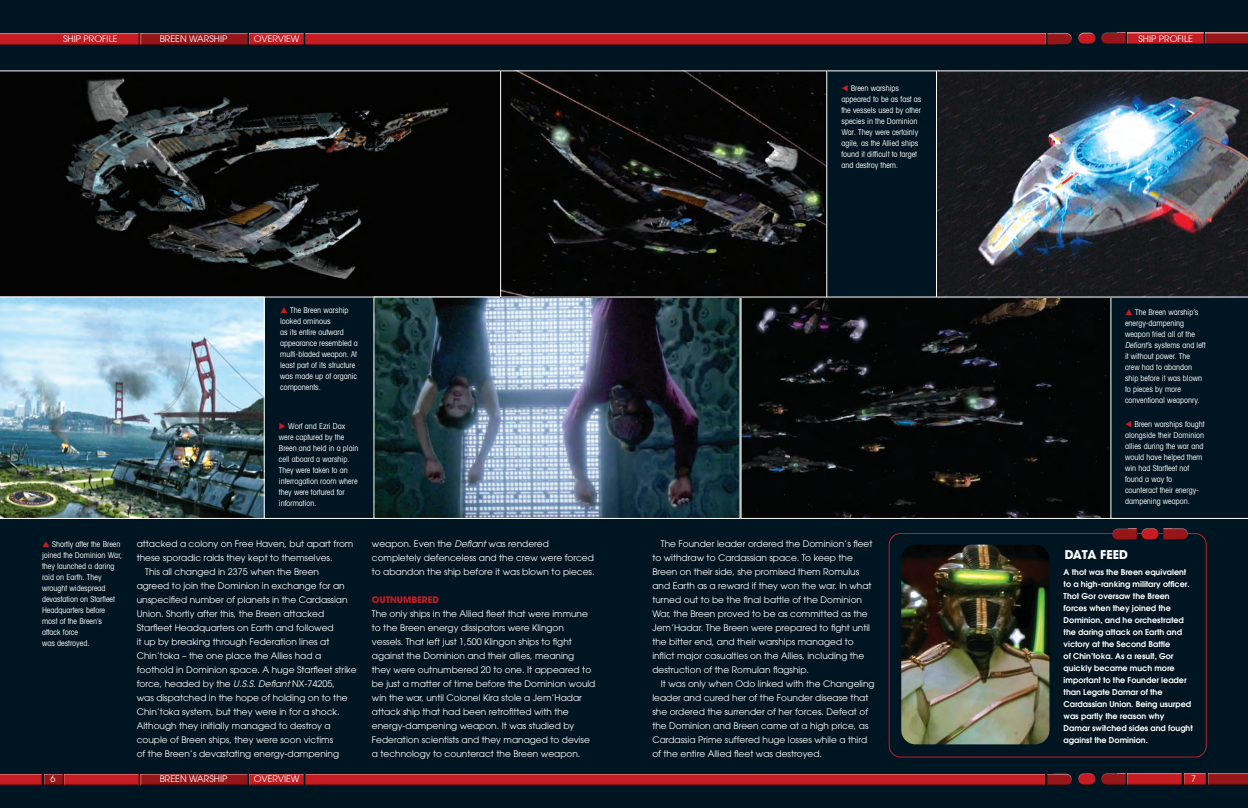
<style>
.page{position:relative;width:1248px;height:808px;background:#fff}
.page>*{position:absolute;margin:0;border:0;box-sizing:border-box;transform-origin:0 0}
.t1{font:700 12px "Avant Garde";letter-spacing:-.01em;color:#fff}
.t2{font:9px/14px "Avant Garde";color:#fff}
.t3{font:700 9px "Avant Garde";letter-spacing:-.005em;color:#c61c22}
.t4{font:condensed 8px/11px "Avant Garde LT";color:#fff}
.t5{font:600 8px/12px "Avant Garde LT";color:#fff}
.s1{color:#c61c22}
.s2{font-style:italic}
.s3{font-family:"Avant Garde LT";font-style:italic}
</style>
<div class="page">
<div style="left:0;top:0;width:1247px;height:808px;background:#001522"></div>
<div style="left:888px;top:533px;width:318px;height:224px;border:1px solid #c61c22;border-radius:11px"></div>
<div style="left:1099px;top:32px;width:27px;height:12px;background:#231f20;opacity:.75"></div>
<div style="left:1099px;top:773px;width:27px;height:12px;background:#231f20;opacity:.75"></div>
<div style="left:1046px;top:32px;width:26px;height:13px;background:#231f20;opacity:.75"></div>
<div style="left:1046px;top:773px;width:26px;height:12px;background:#231f20;opacity:.75"></div>
<div style="left:1126px;top:32px;width:78px;height:12px;background:#231f20;opacity:.75"></div>
<div style="left:1126px;top:773px;width:56px;height:12px;background:#c61c22"></div>
<div style="left:1183px;top:773px;width:23px;height:12px;background:#c61c22"></div>
<div style="left:305px;top:32px;width:740px;height:13px;background:#231f20;opacity:.75"></div>
<div style="left:305px;top:773px;width:740px;height:12px;background:#231f20;opacity:.75"></div>
<div style="left:248px;top:32px;width:56px;height:13px;background:#231f20;opacity:.75"></div>
<div style="left:248px;top:773px;width:56px;height:12px;background:#231f20;opacity:.75"></div>
<div style="left:139px;top:32px;width:109px;height:13px;background:#231f20;opacity:.75"></div>
<div style="left:139px;top:773px;width:109px;height:12px;background:#231f20;opacity:.75"></div>
<div style="left:43px;top:773px;width:21px;height:12px;background:#231f20;opacity:.75"></div>
<div style="left:0;top:32px;width:140px;height:13px;background:#231f20;opacity:.75"></div>
<div style="left:63px;top:773px;width:77px;height:12px;background:#231f20;opacity:.75"></div>
<div style="left:0;top:773px;width:43px;height:12px;background:#231f20;opacity:.75"></div>
<div style="left:1204px;top:32px;width:43px;height:12px;background:#231f20;opacity:.75"></div>
<div style="left:1207px;top:773px;width:40px;height:12px;background:#961619"></div>
<div style="left:1077px;top:31px;width:19px;height:10px;background:#fff;opacity:.75"></div>
<div style="left:1077px;top:34px;width:20px;height:10px;background:#231f20;opacity:.75"></div>
<div style="left:1077px;top:772px;width:19px;height:10px;background:#fff;opacity:.75"></div>
<div style="left:1077px;top:775px;width:20px;height:10px;background:#231f20;opacity:.75"></div>
<img style="left:901px;top:545px;width:148px;height:199px">
<svg style="left:0;top:70px;width:500px;height:228px;background:#121413"></svg>
<img style="left:0;top:297px;width:265px;height:222px">
<img style="left:375px;top:299px;width:363px;height:218px">
<div style="left:373px;top:297px;width:367px;height:222px;border:1px solid #fff"></div>
<img style="left:742px;top:299px;width:367px;height:218px">
<div style="left:740px;top:297px;width:371px;height:222px;border:1px solid #fff"></div>
<img style="left:935px;top:70px;width:312px;height:228px">
<div style="left:1162px;top:527px;width:27px;height:10px;background:#001522"></div>
<div style="left:1162px;top:528px;width:26px;height:12px;background:#231f20;opacity:.75"></div>
<div style="left:1110px;top:527px;width:27px;height:10px;background:#001522"></div>
<div style="left:1111px;top:528px;width:26px;height:12px;background:#231f20;opacity:.75"></div>
<div style="left:1140px;top:527px;width:19px;height:10px;background:#fff;opacity:.75"></div>
<div style="left:1140px;top:530px;width:20px;height:10px;background:#231f20;opacity:.75"></div>
<svg style="left:502px;top:72px;width:323px;height:224px;background:#0f1010"></svg>
<hr style="left:263px;top:518px;width:113px;height:1px;background:#fff">
<hr style="left:827px;top:70px;width:108px;height:1px;background:#fff">
<hr style="left:1110px;top:518px;width:137px;height:1px;background:#fff">
<p class="t2" style="left:63px;top:31px;width:56px">SHIP PROFILE</p>
<p class="t2" style="left:160px;top:32px;width:69px">BREEN WARSHIP</p>
<p class="t2" style="left:254px;top:32px;width:47px">OVERVIEW</p>
<p class="t4" style="left:841px;top:83px;width:81px"><span class="s1">▼</span> Breen warships appeared to be as fast as the vessels used by other species in the Dominion<br>War. They were certainly agile, as the Allied ships found it difficult to target and destroy them.</p>
<p class="t2" style="left:1138px;top:31px;width:56px">SHIP PROFILE</p>
<p class="t4" style="left:280px;top:305px;width:79px;text-indent:10px">The Breen warship looked ominous<br>as its entire outward appearance resembled a multi-bladed weapon. At least part of its structure was made up of organic components.</p>
<p class="t4" style="left:1124px;top:307px;width:82px;text-indent:10px">The Breen warship’s energy-dampening weapon fried all of the<br><span class="s2">Defiant’</span>s systems and left it without power. The crew had to abandon ship before it was blown to pieces by more conventional weaponry.</p>
<p class="t4" style="left:279px;top:421px;width:81px"><span class="s1">◆</span> Worf and Ezri Dax were captured by the<br>Breen and held in a plain cell aboard a warship.<br>They were taken to an interrogation room where they were tortured for information.</p>
<p class="t4" style="left:1124px;top:419px;width:81px"><span class="s1">▼</span> Breen warships fought alongside their Dominion allies during the war and would have helped them win had Starfleet not found a way to counteract their energy&shy;dampening weapon.</p>
<p class="t2" style="left:137px;top:537px;width:218px">attacked a colony on Free Haven, but apart from</p>
<p class="t2" style="left:137px;top:551px;width:197px">these sporadic raids they kept to themselves.</p>
<p class="t2" style="left:145px;top:565px;width:175px">This all changed in 2375 when the Breen</p>
<p class="t2" style="left:137px;top:579px;width:209px">agreed to join the Dominion in exchange for an</p>
<p class="t2" style="left:137px;top:593px;width:212px">unspecified number of planets in the Cardassian</p>
<p class="t2" style="left:137px;top:607px;width:189px">Union. Shortly after this, the Breen attacked</p>
<p class="t2" style="left:137px;top:621px;width:198px">Starfleet Headquarters on Earth and followed</p>
<p class="t2" style="left:137px;top:635px;width:194px">it up by breaking through Federation lines at</p>
<p class="t2" style="left:137px;top:649px;width:186px">Chin’toka – the one place the Allies had a</p>
<p class="t2" style="left:137px;top:663px;width:221px">foothold in Dominion space. A huge Starfleet strike</p>
<p class="t2" style="left:137px;top:677px;width:200px">force, headed by the <span class="s3">U.S.S. Defiant</span> NX-74205,</p>
<p class="t2" style="left:137px;top:691px;width:212px">was dispatched in the hope of holding on to the</p>
<p class="t2" style="left:137px;top:705px;width:204px">Chin’toka system, but they were in for a shock.</p>
<p class="t2" style="left:137px;top:719px;width:195px">Although they initially managed to destroy a</p>
<p class="t2" style="left:137px;top:733px;width:198px">couple of Breen ships, they were soon victims</p>
<p class="t2" style="left:137px;top:747px;width:204px">of the Breen’s devastating energy-dampening</p>
<p class="t2" style="left:372px;top:537px;width:224px">weapon. Even the <span class="s3">Defiant</span> was rendered completely defenceless and the crew were forced to abandon the ship before it was blown to pieces.</p>
<p class="t3" style="left:372px;top:594px;width:69px">OUTNUMBERED</p>
<p class="t2" style="left:372px;top:607px;width:225px">The only ships in the Allied fleet that were immune to the Breen energy dissipators were Klingon vessels. That left just 1,500 Klingon ships to fight against the Dominion and their allies, meaning they were outnumbered 20 to one. It appeared to be just a matter of time before the Dominion would win the war, until Colonel Kira stole a Jem’Hadar attack ship that had been retrofitted with the energy-dampening weapon. It was studied by Federation scientists and they managed to devise a technology to counteract the Breen weapon.</p>
<p class="t2" style="left:652px;top:537px;width:222px;text-indent:9px">The Founder leader ordered the Dominion’s fleet to withdraw to Cardassian space. To keep the Breen on their side, she promised them Romulus and Earth as a reward if they won the war. In what turned out to be the final battle of the Dominion War, the Breen proved to be as committed as the Jem’Hadar. The Breen were prepared to fight until the bitter end, and their warships managed to inflict major casualties on the Allies, including the destruction of the Romulan flagship.</p>
<p class="t2" style="left:652px;top:677px;width:224px;text-indent:9px">It was only when Odo linked with the Changeling leader and cured her of the Founder disease that she ordered the surrender of her forces. Defeat of the Dominion and Breen came at a high price, as Cardassia Prime suffered huge losses while a third of the entire Allied fleet was destroyed.</p>
<p class="t4" style="left:42px;top:538px;width:82px;text-indent:10px">Shortly after the Breen joined the Dominion War, they launched a daring raid on Earth. They wrought widespread devastation on Starfleet<br>Headquarters before most of the Breen’s attack force<br>was destroyed.</p>
<h1 class="t1" style="left:1064px;top:547px;width:65px">DATA FEED</h1>
<p class="t5" style="left:1063px;top:565px;width:131px">A thot was the Breen equivalent to a high-ranking military officer.<br>Thot Gor oversaw the Breen forces when they joined the<br>Dominion, and he orchestrated the daring attack on Earth and victory at the Second Battle<br>of Chin’toka. As a result, Gor quickly became much more important to the Founder leader than Legate Damar of the<br>Cardassian Union. Being usurped was partly the reason why<br>Damar switched sides and fought against the Dominion.</p>
<p class="t2" style="left:51px;top:772px;width:6px">6</p>
<p class="t2" style="left:254px;top:772px;width:47px">OVERVIEW</p>
<p class="t2" style="left:160px;top:772px;width:69px">BREEN WARSHIP</p>
<p class="t2" style="left:1190px;top:772px;width:6px">7</p>
</div>
